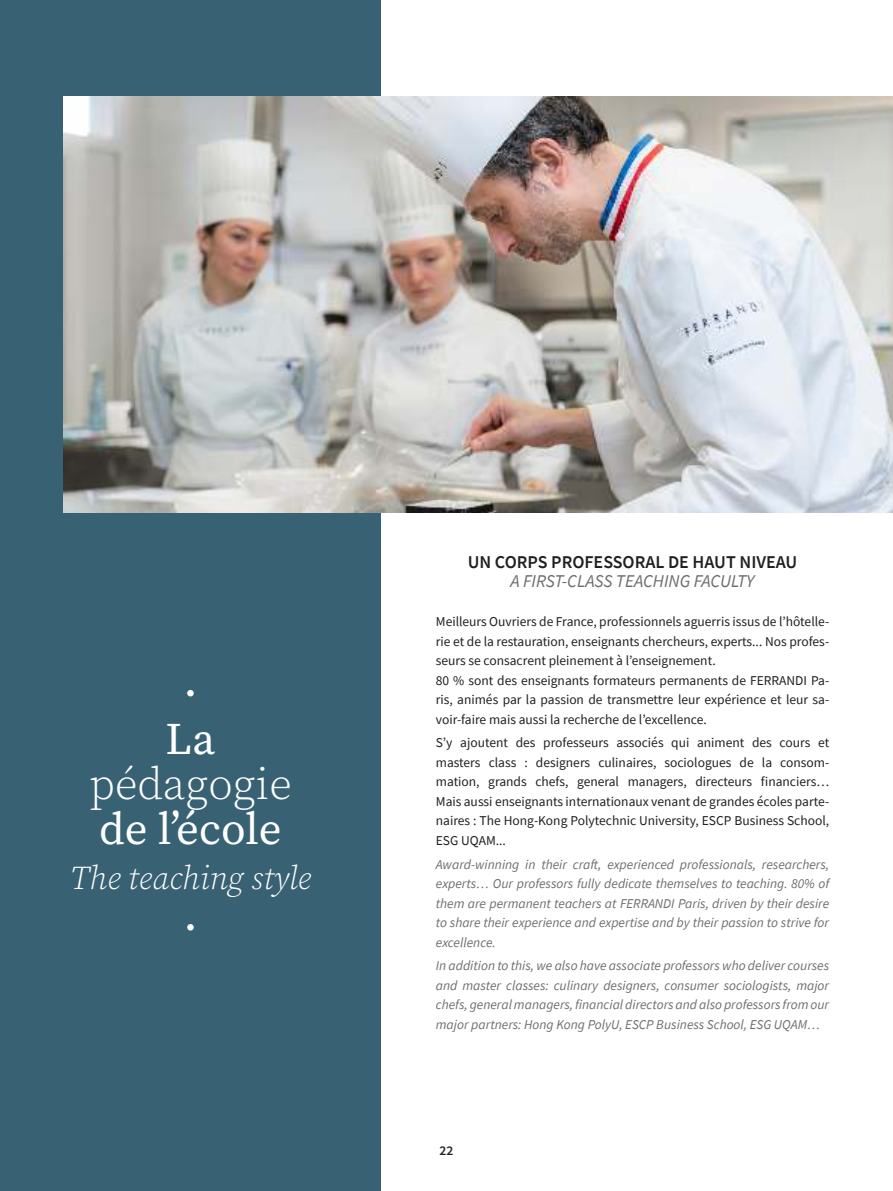
<style>
.page{position:relative;width:893px;height:1191px;background:#fff}
.page>*{position:absolute;margin:0;border:0;box-sizing:border-box;transform-origin:0 0}
.t1{font:45px/45px "Source Serif Variable";color:#fff;text-align:center}
.t2{font:italic 33px "Source Serif Variable";color:#fff}
.t3{font:600 18px "Source Sans Pro";color:#221f1f}
.t4{font:italic 18px "Source Sans Pro";color:#6c6e70}
.t5{font:13.5px/19.5px "Source Sans Pro";color:#221f1f}
.t6{font:italic 13.5px/19.5px "Source Sans Pro";color:#6c6e70;text-align:justify}
.t7{font:600 13.5px "Source Sans Pro";color:#221f1f}
</style>
<div class="page">
<div style="left:0;top:0;width:381px;height:1191px;background:#386273"></div>
<img style="left:64px;top:97px;width:829px;height:415px">
<div style="left:187px;top:690px;width:7px;height:6px;background:#fff;border-radius:50%"></div>
<div style="left:187px;top:924px;width:7px;height:6px;background:#fff;border-radius:50%"></div>
<h1 class="t1" style="left:89px;top:717px;width:204px">La pédagogie de l’école</h1>
<h2 class="t2" style="left:70px;top:861px;width:243px">The teaching style</h2>
<h3 class="t3" style="left:468px;top:551px;width:331px">UN CORPS PROFESSORAL DE HAUT NIVEAU</h3>
<h3 class="t4" style="left:510px;top:571px;width:246px">A FIRST-CLASS TEACHING FACULTY</h3>
<p class="t5" style="left:436px;top:612px;width:395px">Meilleurs Ouvriers de France, professionnels aguerris issus de l’hôtelle&shy;rie et de la restauration, enseignants chercheurs, experts... Nos profes&shy;seurs se consacrent pleinement à l’enseignement.<br>80 % sont des enseignants formateurs permanents de FERRANDI Pa&shy;ris, animés par la passion de transmettre leur expérience et leur sa&shy;voir-faire mais aussi la recherche de l’excellence.</p>
<p class="t5" style="left:436px;top:733px;width:395px;text-align:justify">S’y ajoutent des professeurs associés qui animent des cours et masters class : designers culinaires, sociologues de la consom&shy;mation, grands chefs, general managers, directeurs financiers… Mais aussi enseignants internationaux venant de grandes écoles parte&shy;naires : The Hong-Kong Polytechnic University, ESCP Business School, ESG UQAM...</p>
<p class="t6" style="left:436px;top:854px;width:395px">Award-winning in their craft, experienced professionals, researchers, experts… Our professors fully dedicate themselves to teaching. 80% of them are permanent teachers at FERRANDI Paris, driven by their desire to share their experience and expertise and by their passion to strive for excellence.</p>
<p class="t6" style="left:436px;top:956px;width:395px">In addition to this, we also have associate professors who deliver courses and master classes: culinary designers, consumer sociologists, major chefs, general managers, financial directors and also professors from our major partners: Hong Kong PolyU, ESCP Business School, ESG UQAM…</p>
<p class="t7" style="left:440px;top:1142px;width:15px">22</p>
</div>
